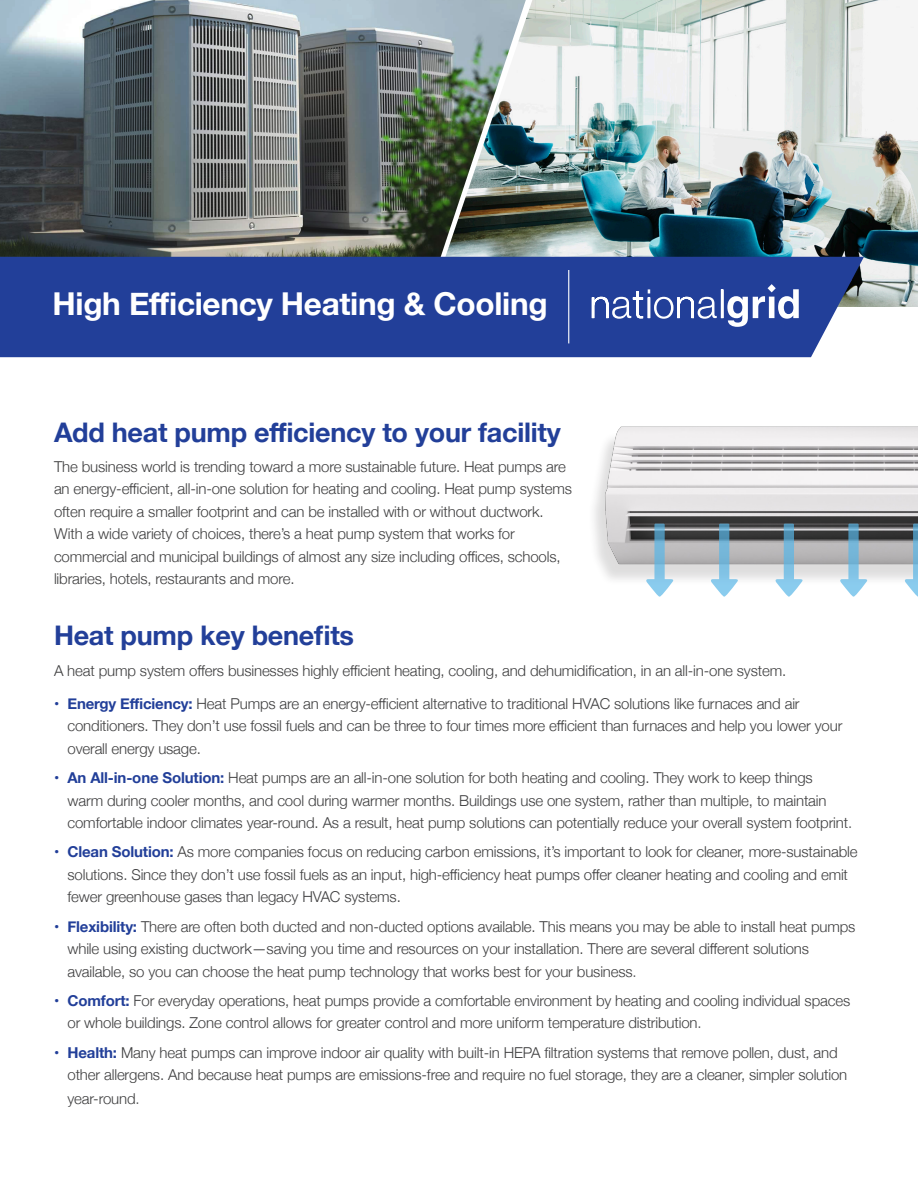
<style>
.page{position:relative;width:918px;height:1188px;background:#fff}
.page>*{position:absolute;margin:0;border:0;box-sizing:border-box;transform-origin:0 0}
.t1{font:700 31.5px "Helvetica Neue";letter-spacing:-.01em;color:#fff}
.t2{font:700 27px "Helvetica Neue";letter-spacing:-.01em;color:#223f99}
.t3{font:300 15px/22.5px "Helvetica Neue";letter-spacing:-.01em;color:#3e3e3f}
.s1{font-weight:700;color:#223f99}
.s2{color:#545557}
</style>
<div class="page">
<img style="left:0;top:0;width:438px;height:257px">
<img style="left:438px;top:0;width:480px;height:307px">
<div style="left:0;top:257px;width:864px;height:100px;background:#223f99"></div>
<svg style="left:592px;top:284px;width:207px;height:43px"></svg>
<hr style="left:568px;top:270px;width:1px;height:73px;background:#fff">
<img style="left:594px;top:426px;width:324px;height:154px">
<svg style="left:775px;top:524px;width:28px;height:73px;background:#9ab5c3"></svg>
<svg style="left:840px;top:524px;width:28px;height:73px;background:#9ab4c3"></svg>
<svg style="left:904px;top:524px;width:14px;height:73px"></svg>
<svg style="left:710px;top:524px;width:29px;height:73px;background:#9cb6c4"></svg>
<svg style="left:646px;top:524px;width:28px;height:73px;background:#9bb6c4"></svg>
<p class="t1" style="left:52px;top:279px;width:497px">High Efficiency Heating &amp; Cooling</p>
<p class="t2" style="left:54px;top:412px;width:508px">Add heat pump efficiency to your facility</p>
<p class="t3" style="left:54px;top:454px;width:520px">The business world is trending toward a more sustainable future. Heat pumps are an energy-efficient, all-in-one solution for heating and cooling. Heat pump systems often require a smaller footprint and can be installed with or without ductwork.<br>With a wide variety of choices, there’s a heat pump system that works for commercial and municipal buildings of almost any size including offices, schools, libraries, hotels, restaurants and more.</p>
<p class="t2" style="left:54px;top:614px;width:302px">Heat pump key benefits</p>
<p class="t3" style="left:54px;top:658px;width:734px">A heat pump system offers businesses highly efficient heating, cooling, and dehumidification, in an all-in-one system.</p>
<p class="t3" style="left:68px;top:691px;width:776px;text-indent:-14px"><span class="s1">• Energy Efficiency:</span> Heat Pumps are an energy-efficient alternative to traditional HVAC solutions like furnaces and air conditioners. They don’t use fossil fuels and can be three to four times more efficient than furnaces and help you lower your overall energy usage.</p>
<p class="t3" style="left:68px;top:766px;width:786px;text-indent:-14px"><span class="s1">• An All-in-one Solution:</span> Heat pumps are an all-in-one solution for both heating and cooling. They work to keep things warm during cooler months, and cool during warmer months. Buildings use one system, rather than multiple, to maintain comfortable indoor climates year-round. As a result, heat pump solutions can potentially reduce your overall system footprint<span class="s2">.</span></p>
<p class="t3" style="left:68px;top:840px;width:792px;text-indent:-14px"><span class="s1">• Clean Solution:</span> As more companies focus on reducing carbon emissions, it’s important to look for cleaner, more-sustainable solutions. Since they don’t use fossil fuels as an input, high-efficiency heat pumps offer cleaner heating and cooling and emit fewer greenhouse gases than legacy HVAC systems.</p>
<p class="t3" style="left:68px;top:914px;width:789px;text-indent:-14px"><span class="s1">• Flexibility:</span> There are often both ducted and non-ducted options available. This means you may be able to install heat pumps while using existing ductwork—saving you time and resources on your installation. There are several different solutions available, so you can choose the heat pump technology that works best for your business<span class="s2">.</span></p>
<p class="t3" style="left:68px;top:988px;width:784px;text-indent:-14px"><span class="s1">• Comfort:</span> For everyday operations, heat pumps provide a comfortable environment by heating and cooling individual spaces or whole buildings. Zone control allows for greater control and more uniform temperature distribution<span class="s2">.</span></p>
<p class="t3" style="left:68px;top:1040px;width:781px;text-indent:-14px"><span class="s1">• Health:</span> Many heat pumps can improve indoor air quality with built-in HEPA filtration systems that remove pollen, dust, and other allergens. And because heat pumps are emissions-free and require no fuel storage, they are a cleaner, simpler solution</p>
<p class="t3" style="left:68px;top:1087px;width:74px">year-round<span class="s2">.</span></p>
</div>
